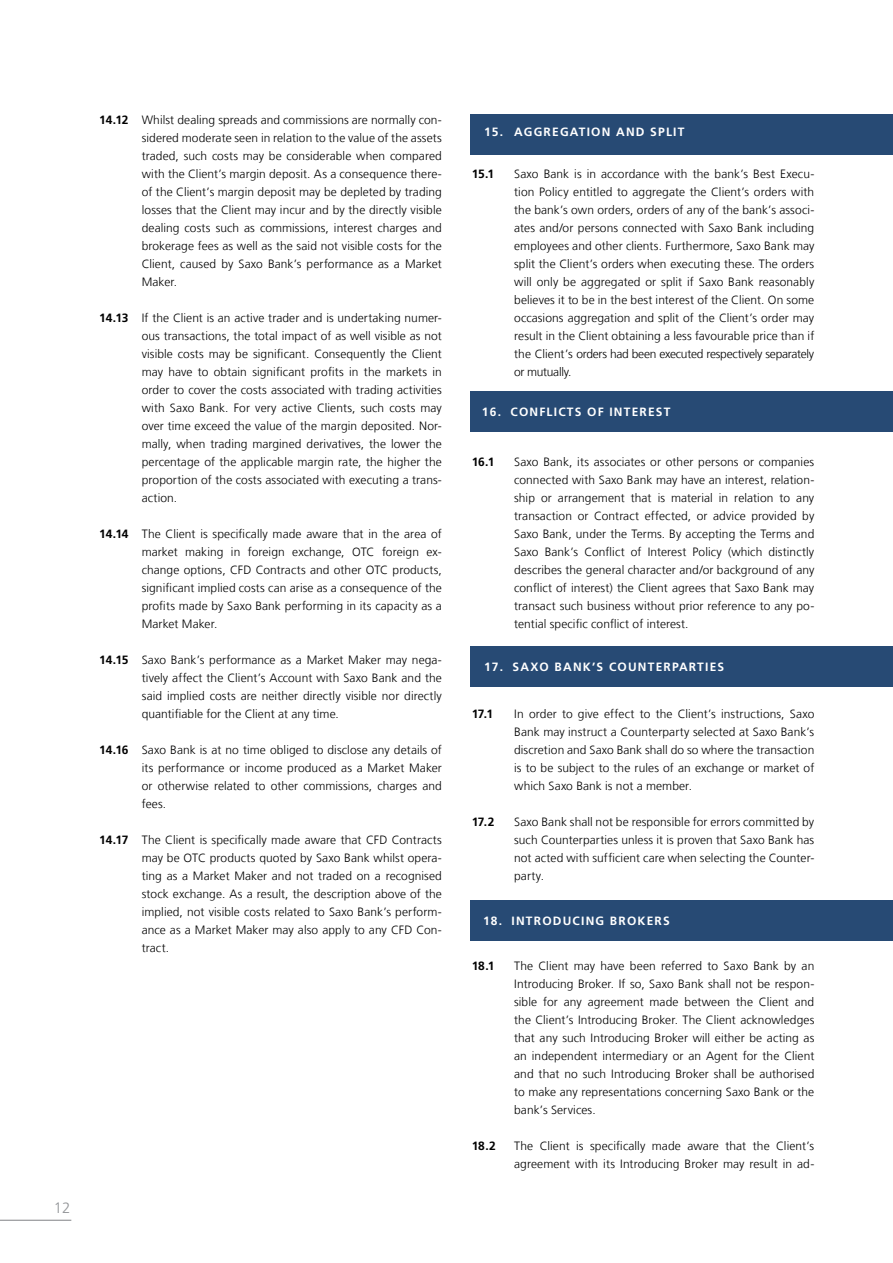
<style>
.page{position:relative;width:893px;height:1263px;background:#fff}
.page>*{position:absolute;margin:0;border:0;box-sizing:border-box;transform-origin:0 0}
.t1{font:300 15px "Frutiger LT Com";color:#939598}
.t2{font:300 12px/18px "Frutiger LT Com";letter-spacing:.005em;color:#000;text-align:justify}
.t3{font:700 12px "Frutiger LT Com";letter-spacing:.1em;color:#fff}
.t4{font:700 12px "Frutiger LT Com";letter-spacing:-.01em;color:#000}
.s1{font-weight:700}
</style>
<div class="page">
<hr style="left:0;top:1220px;width:71px;height:1px;background:#808285">
<div style="left:471px;top:115px;width:422px;height:40px;background:#274a74"></div>
<div style="left:471px;top:391px;width:422px;height:40px;background:#274a74"></div>
<div style="left:471px;top:900px;width:422px;height:40px;background:#274a74"></div>
<div style="left:471px;top:646px;width:422px;height:41px;background:#274a74"></div>
<p class="t1" style="left:54px;top:1199px;width:18px">12</p>
<p class="t2" style="left:142px;top:111px;width:302px;text-indent:-43px"><span class="s1">14.12</span> Whilst dealing spreads and commissions are normally con&shy;sidered moderate seen in relation to the value of the assets traded, such costs may be considerable when compared with the Client’s margin deposit. As a consequence there&shy;of the Client’s margin deposit may be depleted by trading losses that the Client may incur and by the directly visible dealing costs such as commissions, interest charges and brokerage fees as well as the said not visible costs for the Client, caused by Saxo Bank’s performance as a Market Maker.</p>
<p class="t2" style="left:142px;top:309px;width:302px;text-indent:-43px"><span class="s1">14.13</span> If the Client is an active trader and is undertaking numer&shy;ous transactions, the total impact of as well visible as not visible costs may be significant. Consequently the Client may have to obtain significant profits in the markets in order to cover the costs associated with trading activities with Saxo Bank. For very active Clients, such costs may over time exceed the value of the margin deposited. Nor&shy;mally, when trading margined derivatives, the lower the percentage of the applicable margin rate, the higher the proportion of the costs associated with executing a trans&shy;action.</p>
<p class="t2" style="left:142px;top:525px;width:302px;text-indent:-43px"><span class="s1">14.14</span> The Client is specifically made aware that in the area of market making in foreign exchange, OTC foreign ex&shy;change options, CFD Contracts and other OTC products, significant implied costs can arise as a consequence of the profits made by Saxo Bank performing in its capacity as a Market Maker.</p>
<p class="t2" style="left:142px;top:651px;width:302px;text-indent:-43px"><span class="s1">14.15</span> Saxo Bank’s performance as a Market Maker may nega&shy;tively affect the Client’s Account with Saxo Bank and the said implied costs are neither directly visible nor directly quantifiable for the Client at any time.</p>
<p class="t2" style="left:142px;top:741px;width:302px;text-indent:-43px"><span class="s1">14.16</span> Saxo Bank is at no time obliged to disclose any details of its performance or income produced as a Market Maker or otherwise related to other commissions, charges and fees.</p>
<p class="t2" style="left:142px;top:831px;width:302px;text-indent:-43px"><span class="s1">14.17</span> The Client is specifically made aware that CFD Contracts may be OTC products quoted by Saxo Bank whilst opera&shy;ting as a Market Maker and not traded on a recognised stock exchange. As a result, the description above of the implied, not visible costs related to Saxo Bank’s perform&shy;ance as a Market Maker may also apply to any CFD Con&shy;tract.</p>
<p class="t3" style="left:484px;top:125px;width:31px">15. AGGREG</p>
<p class="t3" style="left:570px;top:125px;width:66px">ATION AND</p>
<p class="t3" style="left:650px;top:125px;width:23px">SPLIT</p>
<p class="t4" style="left:472px;top:167px;width:24px">15.1</p>
<p class="t2" style="left:514px;top:165px;width:302px">Saxo Bank is in accordance with the bank’s Best Execu&shy;tion Policy entitled to aggregate the Client’s orders with the bank’s own orders, orders of any of the bank’s associ&shy;ates and/or persons connected with Saxo Bank including employees and other clients. Furthermore, Saxo Bank may split the Client’s orders when executing these. The orders will only be aggregated or split if Saxo Bank reasonably believes it to be in the best interest of the Client. On some occasions aggregation and split of the Client’s order may result in the Client obtaining a less favourable price than if the Client’s orders had been executed respectively separately or mutually.</p>
<p class="t3" style="left:482px;top:404px;width:141px">16. CONFLICTS OF INTEREST</p>
<p class="t4" style="left:472px;top:455px;width:24px">16.1</p>
<p class="t2" style="left:514px;top:453px;width:302px">Saxo Bank, its associates or other persons or companies connected with Saxo Bank may have an interest, relation&shy;ship or arrangement that is material in relation to any transaction or Contract effected, or advice provided by Saxo Bank, under the Terms. By accepting the Terms and Saxo Bank’s Conflict of Interest Policy (which distinctly describes the general character and/or background of any conflict of interest) the Client agrees that Saxo Bank may transact such business without prior reference to any po&shy;tential specific conflict of interest.</p>
<p class="t3" style="left:484px;top:659px;width:154px">17. SAXO BANK’S COUNTER</p>
<p class="t3" style="left:672px;top:659px;width:25px">PARTIES</p>
<p class="t4" style="left:472px;top:707px;width:23px">17.1</p>
<p class="t2" style="left:514px;top:705px;width:302px">In order to give effect to the Client’s instructions, Saxo Bank may instruct a Counterparty selected at Saxo Bank’s discretion and Saxo Bank shall do so where the transaction is to be subject to the rules of an exchange or market of which Saxo Bank is not a member.</p>
<p class="t4" style="left:472px;top:815px;width:24px">17.2</p>
<p class="t2" style="left:514px;top:813px;width:302px">Saxo Bank shall not be responsible for errors committed by such Counterparties unless it is proven that Saxo Bank has not acted with sufficient care when selecting the Counter&shy;party.</p>
<p class="t3" style="left:483px;top:914px;width:43px">18. INTR</p>
<p class="t3" style="left:542px;top:914px;width:47px">ODUCING</p>
<p class="t3" style="left:610px;top:914px;width:45px">BROKERS</p>
<p class="t4" style="left:472px;top:959px;width:24px">18.1</p>
<p class="t2" style="left:514px;top:957px;width:302px">The Client may have been referred to Saxo Bank by an Introducing Broker. If so, Saxo Bank shall not be respon&shy;sible for any agreement made between the Client and the Client’s Introducing Broker. The Client acknowledges that any such Introducing Broker will either be acting as an independent intermediary or an Agent for the Client and that no such Introducing Broker shall be authorised to make any representations concerning Saxo Bank or the bank’s Services.</p>
<p class="t4" style="left:472px;top:1139px;width:26px">18.2</p>
<p class="t2" style="left:514px;top:1137px;width:302px">The Client is specifically made aware that the Client’s agreement with its Introducing Broker may result in ad-</p>
</div>
